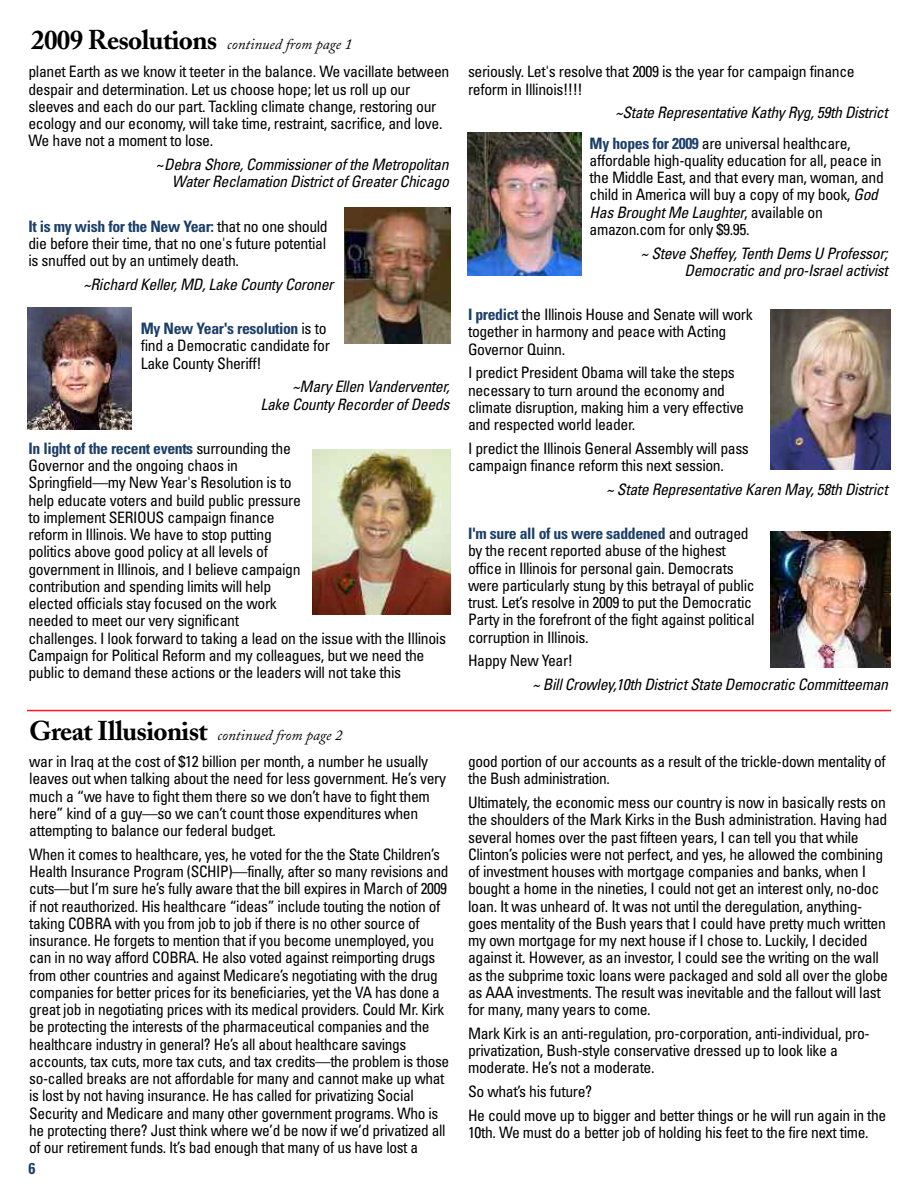
<style>
.page{position:relative;width:918px;height:1188px;background:#fff}
.page>*{position:absolute;margin:0;border:0;box-sizing:border-box;transform-origin:0 0}
.t1{font:condensed 15.75px/17.2px "Univers";letter-spacing:-.025em;color:#000}
.t2{font:italic condensed 15.75px/17.2px "Univers";letter-spacing:-.025em;color:#000;text-align:right}
.t3{font:700 condensed 15.75px "Univers";color:#1c3f68}
.t4{font:italic 15px "Adobe Caslon";color:#000}
.s1{font-weight:700;font-style:normal;font-size:27px}
.s2{font-style:normal}
.s3{font-weight:700;color:#1c3f68}
.s4{font-weight:700;font-style:normal;color:#1c3f68}
.s5{font-style:italic}
</style>
<div class="page">
<img style="left:28px;top:307px;width:104px;height:122px">
<img style="left:312px;top:449px;width:138px;height:165px">
<svg style="left:581px;top:132px;width:1px;height:143px"></svg>
<img style="left:467px;top:132px;width:114px;height:143px">
<img style="left:770px;top:309px;width:121px;height:161px">
<img style="left:770px;top:531px;width:121px;height:137px">
<hr style="left:27px;top:710px;width:864px;height:1px;background:#ff1521">
<img style="left:344px;top:207px;width:107px;height:136px">
<p class="t4" style="left:31px;top:39px;width:323px"><span class="s1">2009 Resolutions</span> continued from page 1</p>
<p class="t1" style="left:28px;top:65px;width:422px">planet Earth as we know it teeter in the balance. We vacillate between despair and determination. Let us choose hope; let us roll up our sleeves and each do our part. Tackling climate change, restoring our ecology and our economy, will take time, restraint, sacrifice, and love.<br>We have not a moment to lose.</p>
<p class="t2" style="left:157px;top:157px;width:294px"><span class="s2">~</span>Debra Shore, Commissioner of the Metropolitan<br>Water Reclamation District of Greater Chicago</p>
<p class="t1" style="left:28px;top:219px;width:301px;text-align:justify"><span class="s3">It is my wish for the New Year:</span> that no one should die before their time, that no one's future potential is snuffed out by an untimely death.</p>
<p class="t2" style="left:83px;top:277px;width:252px">~Richard Keller, MD, Lake County Coroner</p>
<p class="t1" style="left:141px;top:321px;width:191px"><span class="s3">My New Year's resolution</span> is to find a Democratic candidate for<br>Lake County Sheriff!</p>
<p class="t2" style="left:260px;top:379px;width:191px">~Mary Ellen Vanderventer,<br>Lake County Recorder of Deeds</p>
<p class="t1" style="left:28px;top:441px;width:419px"><span class="s3">In light of the recent events</span> surrounding the<br>Governor and the ongoing chaos in<br>Springfield—my New Year's Resolution is to<br>help educate voters and build public pressure<br>to implement SERIOUS campaign finance<br>reform in Illinois. We have to stop putting<br>politics above good policy at all levels of<br>government in Illinois, and I believe campaign<br>contribution and spending limits will help<br>elected officials stay focused on the work<br>needed to meet our very significant<br>challenges. I look forward to taking a lead on the issue with the Illinois Campaign for Political Reform and my colleagues, but we need the public to demand these actions or the leaders will not take this</p>
<p class="t4" style="left:29px;top:730px;width:315px"><span class="s1">Great Illusionist</span> continued from page 2</p>
<p class="t1" style="left:29px;top:754px;width:418px">war in Iraq at the cost of $12 billion per month, a number he usually leaves out when talking about the need for less government. He’s very much a “we have to fight them there so we don’t have to fight them here” kind of a guy—so we can’t count those expenditures when attempting to balance our federal budget.</p>
<p class="t1" style="left:29px;top:847px;width:421px">When it comes to healthcare, yes, he voted for the the State Children’s Health Insurance Program (SCHIP)—finally, after so many revisions and cuts—but I’m sure he’s fully aware that the bill expires in March of 2009 if not reauthorized. His healthcare “ideas” include touting the notion of taking COBRA with you from job to job if there is no other source of insurance. He forgets to mention that if you become unemployed, you can in no way afford COBRA. He also voted against reimporting drugs from other countries and against Medicare’s negotiating with the drug companies for better prices for its beneficiaries, yet the VA has done a great job in negotiating prices with its medical providers. Could Mr. Kirk be protecting the interests of the pharmaceutical companies and the healthcare industry in general? He’s all about healthcare savings accounts, tax cuts, more tax cuts, and tax credits—the problem is those so-called breaks are not affordable for many and cannot make up what is lost by not having insurance. He has called for privatizing Social Security and Medicare and many other government programs. Who is he protecting there? Just think where we’d be now if we’d privatized all of our retirement funds. It’s bad enough that many of us have lost a</p>
<p class="t3" style="left:28px;top:1162px;width:8px">6</p>
<p class="t1" style="left:468px;top:65px;width:388px">seriously. Let's resolve that 2009 is the year for campaign finance reform in Illinois!!!!</p>
<p class="t2" style="left:590px;top:99px;width:300px;line-height:30.2px;text-align:left;text-indent:25px">~State Representative Kathy Ryg, 59th District<br><span class="s4">My hopes for 2009</span> <span class="s2">are universal healthcare,</span></p>
<p class="t1" style="left:590px;top:153px;width:296px">affordable high-quality education for all, peace in the Middle East, and that every man, woman, and child in America will buy a copy of my book, <span class="s5">God Has Brought Me Laughter</span>, available on amazon.com for only $9.95.</p>
<p class="t2" style="left:640px;top:246px;width:249px">~ Steve Sheffey, Tenth Dems U Professor;<br>Democratic and pro-Israel activist</p>
<p class="t1" style="left:468px;top:307px;width:286px"><span class="s3">I predict</span> the Illinois House and Senate will work together in harmony and peace with Acting<br>Governor Quinn.</p>
<p class="t1" style="left:468px;top:365px;width:278px">I predict President Obama will take the steps necessary to turn around the economy and climate disruption, making him a very effective and respected world leader.</p>
<p class="t1" style="left:468px;top:441px;width:282px">I predict the Illinois General Assembly will pass campaign finance reform this next session.</p>
<p class="t2" style="left:606px;top:482px;width:283px">~ State Representative Karen May, 58th District</p>
<p class="t1" style="left:468px;top:526px;width:288px"><span class="s3">I'm sure all of us were saddened</span> and outraged by the recent reported abuse of the highest office in Illinois for personal gain. Democrats were particularly stung by this betrayal of public trust. Let’s resolve in 2009 to put the Democratic Party in the forefront of the fight against political corruption in Illinois.</p>
<p class="t1" style="left:468px;top:653px;width:107px">Happy New Year!</p>
<p class="t2" style="left:532px;top:677px;width:358px">~ Bill Crowley,10th District State Democratic Committeeman</p>
<p class="t1" style="left:468px;top:754px;width:419px">good portion of our accounts as a result of the trickle-down mentality of the Bush administration.</p>
<p class="t1" style="left:468px;top:795px;width:422px">Ultimately, the economic mess our country is now in basically rests on the shoulders of the Mark Kirks in the Bush administration. Having had several homes over the past fifteen years, I can tell you that while Clinton’s policies were not perfect, and yes, he allowed the combining of investment houses with mortgage companies and banks, when I bought a home in the nineties, I could not get an interest only, no-doc loan. It was unheard of. It was not until the deregulation, anything&shy;goes mentality of the Bush years that I could have pretty much written my own mortgage for my next house if I chose to. Luckily, I decided against it. However, as an investor, I could see the writing on the wall as the subprime toxic loans were packaged and sold all over the globe as AAA investments. The result was inevitable and the fallout will last for many, many years to come.</p>
<p class="t1" style="left:468px;top:1026px;width:403px">Mark Kirk is an anti-regulation, pro-corporation, anti-individual, pro&shy;privatization, Bush-style conservative dressed up to look like a moderate. He’s not a moderate.</p>
<p class="t1" style="left:468px;top:1081px;width:420px;line-height:23.7px">So what’s his future?<br>He could move up to bigger and better things or he will run again in the</p>
<p class="t1" style="left:468px;top:1125px;width:402px">10th. We must do a better job of holding his feet to the fire next time.</p>
</div>
